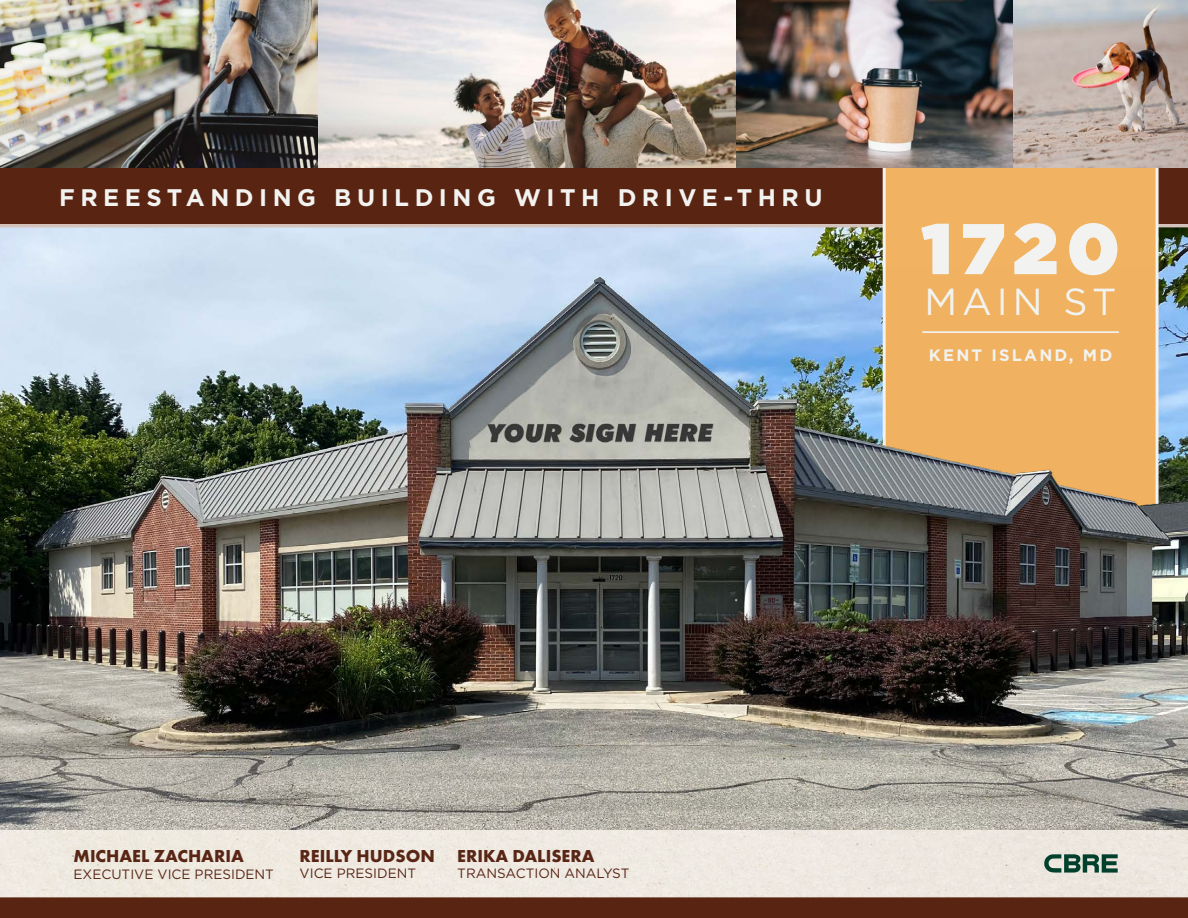
<style>
.page{position:relative;width:1188px;height:918px;background:#fff}
.page>*{position:absolute;margin:0;border:0;box-sizing:border-box;transform-origin:0 0}
.t1{font:900 71.55px "Gotham";color:#f2f3f0}
.t2{font:37.65px "Gotham";letter-spacing:.13em;color:#f2f3f0}
.t3{font:700 24px "Gotham";letter-spacing:.23em;color:#f2f3f0}
.t4{font:700 18px "Futura PT";color:#592615}
.t5{font:700 16.5px "Gotham";letter-spacing:.13em;color:#f2f3f0}
.t6{font:13.5px "Gotham";color:#592615}
</style>
<div class="page">
<img style="left:0;top:227px;width:1188px;height:40px">
<div style="left:0;top:897px;width:1188px;height:21px;background:#592411"></div>
<img style="left:0;top:267px;width:1188px;height:630px">
<div style="left:0;top:221px;width:1188px;height:6px;background:#d5c2bb"></div>
<svg style="left:1044px;top:854px;width:74px;height:19px"></svg>
<div style="left:0;top:167px;width:1188px;height:57px;background:#592411"></div>
<svg style="left:883px;top:167px;width:276px;height:494px;fill:#f0b160"></svg>
<img style="left:0;top:0;width:738px;height:168px">
<img style="left:736px;top:0;width:452px;height:167px">
<hr style="left:922px;top:331px;width:197px;height:2px;background:#f2f2f0">
<h3 class="t3" style="left:59px;top:181px;width:765px">FREESTANDING BUILDING WITH DRIVE-THRU</h3>
<h1 class="t1" style="left:922px;top:198px;width:199px">1720</h1>
<h2 class="t2" style="left:925px;top:278px;width:193px">MAIN ST</h2>
<p class="t5" style="left:929px;top:344px;width:185px">KENT ISLAND, MD</p>
<h3 class="t4" style="left:74px;top:844px;width:172px">MICHAEL ZACHARIA</h3>
<p class="t6" style="left:74px;top:865px;width:202px">EXECUTIVE VICE PRESIDENT</p>
<h3 class="t4" style="left:300px;top:844px;width:137px">REILLY HUDSON</h3>
<p class="t6" style="left:300px;top:865px;width:118px">VICE PRESIDENT</p>
<h3 class="t4" style="left:457px;top:844px;width:139px">ERIKA DALISERA</h3>
<p class="t6" style="left:457px;top:865px;width:174px">TRANSACTION ANALYST</p>
</div>
